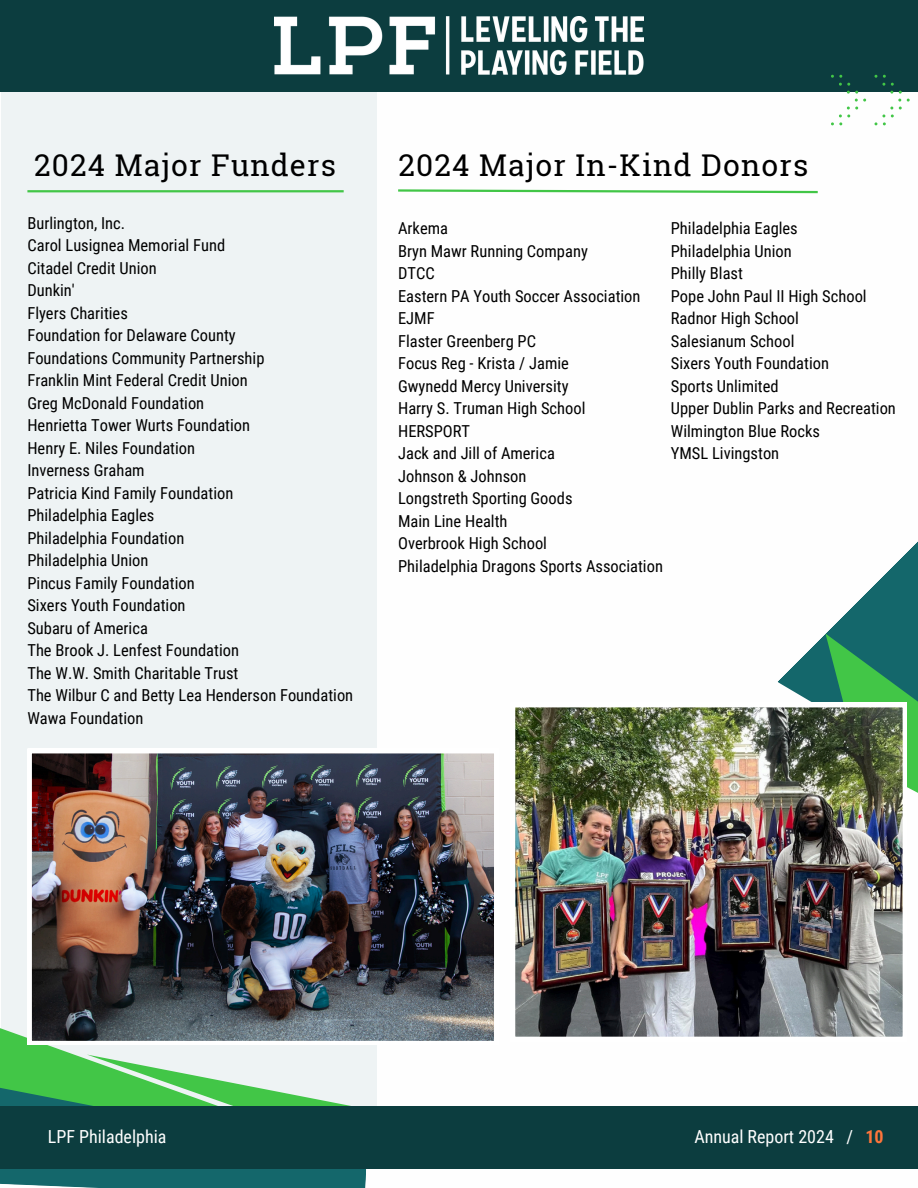
<style>
.page{position:relative;width:918px;height:1188px;background:#fff}
.page>*{position:absolute;margin:0;border:0;box-sizing:border-box;transform-origin:0 0}
.t1{font:30px "Roboto Slab";letter-spacing:.04em;color:#000}
.t2{font:18px "Roboto Condensed";color:#fff}
.t3{font:16.5px "Roboto Condensed";color:#000}
.s1{font-weight:700;color:#ff753b}
</style>
<div class="page">
<div style="left:1px;top:84px;width:375px;height:1030px;background:#eef3f4"></div>
<div style="left:0;top:1169px;width:366px;height:19px;background:#14676b"></div>
<svg style="left:0;top:1028px;width:89px;height:78px;background:#48bb59"></svg>
<svg style="left:83px;top:1055px;width:268px;height:51px"></svg>
<div style="left:0;top:1106px;width:918px;height:63px;background:#0c3d3f"></div>
<svg style="left:398px;top:189px;width:420px;height:5px"></svg>
<div style="left:0;top:0;width:918px;height:92px;background:#0c3d3f"></div>
<svg style="left:778px;top:564px;width:140px;height:229px"></svg>
<img style="left:274px;top:16px;width:369px;height:59px">
<hr style="left:27px;top:190px;width:317px;height:2px;background:#42c647">
<svg style="left:875px;top:75px;width:35px;height:50px"></svg>
<svg style="left:831px;top:75px;width:35px;height:50px"></svg>
<img style="left:27px;top:749px;width:467px;height:296px">
<img style="left:515px;top:703px;width:392px;height:334px">
<p class="t1" style="left:34px;top:145px;width:303px">2024 Major Funders</p>
<p class="t3" style="left:27px;top:214px;width:99px">Burlington, Inc.</p>
<p class="t3" style="left:27px;top:236px;width:199px">Carol Lusignea Memorial Fund</p>
<p class="t3" style="left:27px;top:259px;width:131px">Citadel Credit Union</p>
<p class="t3" style="left:27px;top:281px;width:49px">Dunkin'</p>
<p class="t3" style="left:27px;top:304px;width:102px">Flyers Charities</p>
<p class="t3" style="left:27px;top:326px;width:210px">Foundation for Delaware County</p>
<p class="t3" style="left:27px;top:349px;width:239px">Foundations Community Partnership</p>
<p class="t3" style="left:27px;top:371px;width:222px">Franklin Mint Federal Credit Union</p>
<p class="t3" style="left:27px;top:394px;width:178px">Greg McDonald Foundation</p>
<p class="t3" style="left:27px;top:416px;width:224px">Henrietta Tower Wurts Foundation</p>
<p class="t3" style="left:27px;top:439px;width:169px">Henry E. Niles Foundation</p>
<p class="t3" style="left:27px;top:461px;width:119px">Inverness Graham</p>
<p class="t3" style="left:27px;top:484px;width:207px">Patricia Kind Family Foundation</p>
<p class="t3" style="left:27px;top:506px;width:128px">Philadelphia Eagles</p>
<p class="t3" style="left:27px;top:529px;width:158px">Philadelphia Foundation</p>
<p class="t3" style="left:27px;top:551px;width:123px">Philadelphia Union</p>
<p class="t3" style="left:27px;top:574px;width:169px">Pincus Family Foundation</p>
<p class="t3" style="left:27px;top:596px;width:160px">Sixers Youth Foundation</p>
<p class="t3" style="left:27px;top:619px;width:122px">Subaru of America</p>
<p class="t3" style="left:27px;top:641px;width:213px">The Brook J. Lenfest Foundation</p>
<p class="t3" style="left:27px;top:664px;width:213px">The W.W. Smith Charitable Trust</p>
<p class="t3" style="left:27px;top:686px;width:327px">The Wilbur C and Betty Lea Henderson Foundation</p>
<p class="t3" style="left:27px;top:709px;width:117px">Wawa Foundation</p>
<h1 class="t1" style="left:398px;top:145px;width:411px">2024 Major In-Kind Donors</h1>
<h1 class="t3" style="left:398px;top:219px;width:51px">Arkema</h1>
<p class="t3" style="left:398px;top:242px;width:191px">Bryn Mawr Running Company</p>
<p class="t3" style="left:398px;top:264px;width:38px">DTCC</p>
<p class="t3" style="left:398px;top:287px;width:244px">Eastern PA Youth Soccer Association</p>
<p class="t3" style="left:398px;top:309px;width:38px">EJMF</p>
<p class="t3" style="left:398px;top:332px;width:139px">Flaster Greenberg PC</p>
<p class="t3" style="left:398px;top:354px;width:172px">Focus Reg - Krista / Jamie</p>
<p class="t3" style="left:398px;top:377px;width:172px">Gwynedd Mercy University</p>
<p class="t3" style="left:398px;top:399px;width:189px">Harry S. Truman High School</p>
<p class="t3" style="left:398px;top:422px;width:74px">HERSPORT</p>
<p class="t3" style="left:398px;top:444px;width:158px">Jack and Jill of America</p>
<p class="t3" style="left:398px;top:467px;width:130px">Johnson &amp; Johnson</p>
<p class="t3" style="left:398px;top:489px;width:176px">Longstreth Sporting Goods</p>
<p class="t3" style="left:398px;top:512px;width:111px">Main Line Health</p>
<p class="t3" style="left:398px;top:534px;width:150px">Overbrook High School</p>
<p class="t3" style="left:398px;top:557px;width:266px">Philadelphia Dragons Sports Association</p>
<p class="t3" style="left:671px;top:219px;width:128px">Philadelphia Eagles</p>
<p class="t3" style="left:671px;top:242px;width:123px">Philadelphia Union</p>
<p class="t3" style="left:671px;top:264px;width:74px">Philly Blast</p>
<p class="t3" style="left:671px;top:287px;width:197px">Pope John Paul II High School</p>
<p class="t3" style="left:671px;top:309px;width:130px">Radnor High School</p>
<p class="t3" style="left:671px;top:332px;width:125px">Salesianum School</p>
<p class="t3" style="left:671px;top:354px;width:160px">Sixers Youth Foundation</p>
<p class="t3" style="left:671px;top:377px;width:109px">Sports Unlimited</p>
<p class="t3" style="left:671px;top:399px;width:227px">Upper Dublin Parks and Recreation</p>
<p class="t3" style="left:671px;top:422px;width:151px">Wilmington Blue Rocks</p>
<p class="t3" style="left:671px;top:444px;width:110px">YMSL Livingston</p>
<p class="t2" style="left:48px;top:1127px;width:120px">LPF Philadelphia</p>
<p class="t2" style="left:694px;top:1127px;width:191px">Annual Report 2024 / <span class="s1">10</span></p>
</div>
